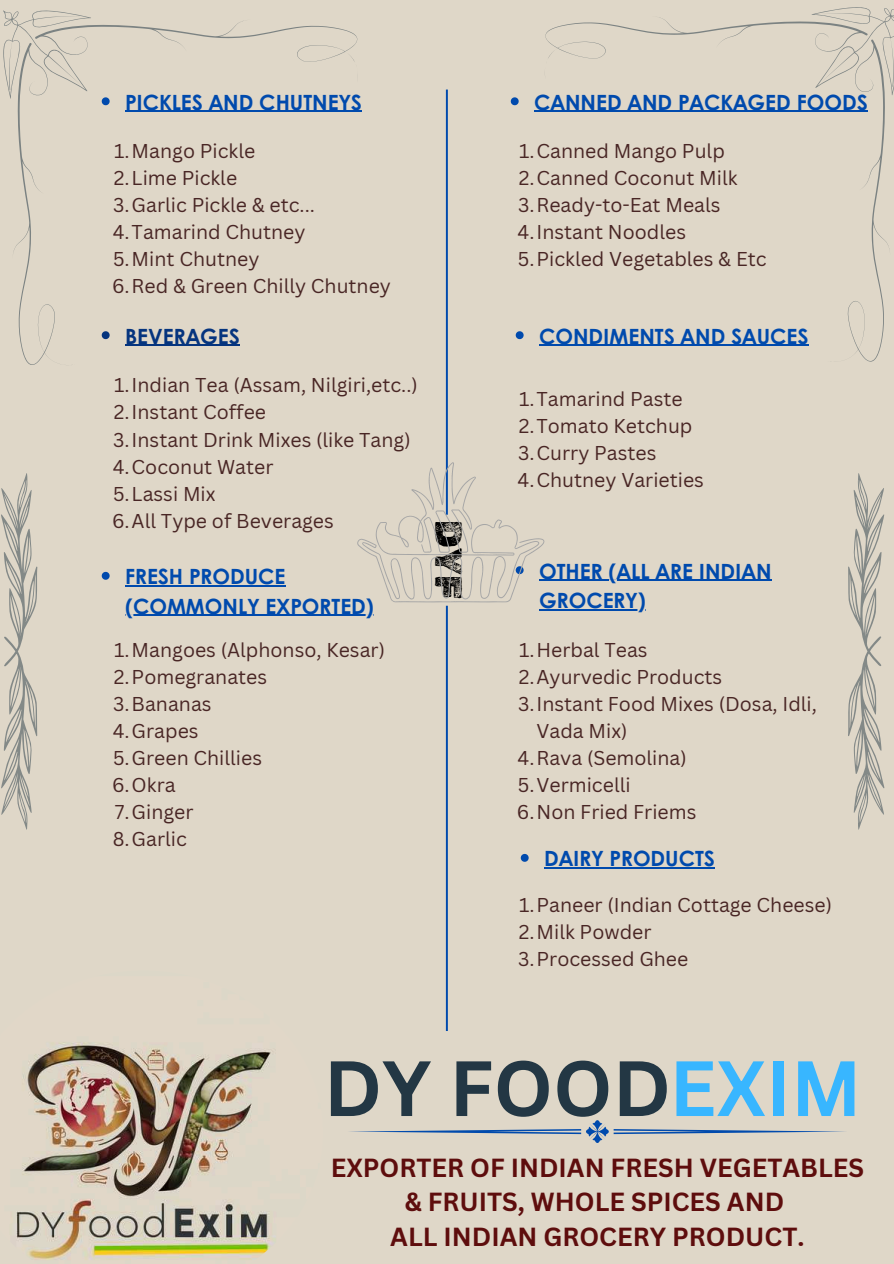
<style>
.page{position:relative;width:894px;height:1264px;background:#fff}
.page>*{position:absolute;margin:0;border:0;box-sizing:border-box;transform-origin:0 0}
.t1{font:700 76.5px "Canva Sans";color:#233744}
.t2{font:37.5px "Rubik Dirt";color:#000}
.t3{font:700 25.5px/34.8px "Canva Sans";color:#5e0d0d;text-align:center}
.t4{font:700 21px/29.2px "Century Gothic";color:#004aad}
.t5{font:700 21px "Century Gothic";color:#05347e}
.t6{font:19.5px/27px "Canva Sans";color:#492625}
.s1{color:#38b6ff}
</style>
<div class="page">
<div style="left:0;top:0;width:893px;height:1263px;background:#dfd7c8"></div>
<svg style="left:349px;top:1120px;width:496px;height:22px"></svg>
<hr style="left:539px;top:579px;width:232px;height:2px;background:#004aad">
<hr style="left:539px;top:609px;width:106px;height:1px;background:#004aad">
<img style="left:16px;top:1042px;width:259px;height:218px">
<svg style="left:544px;top:7px;width:349px;height:355px"></svg>
<svg style="left:3px;top:10px;width:354px;height:355px"></svg>
<svg style="left:1px;top:473px;width:36px;height:356px"></svg>
<svg style="left:102px;top:572px;width:8px;height:7px"></svg>
<hr style="left:125px;top:585px;width:160px;height:1px;background:#004aad">
<hr style="left:125px;top:614px;width:249px;height:1px;background:#004aad">
<hr style="left:544px;top:867px;width:170px;height:1px;background:#004aad">
<hr style="left:534px;top:111px;width:333px;height:1px;background:#004aad">
<svg style="left:357px;top:89px;width:187px;height:942px"></svg>
<hr style="left:539px;top:345px;width:269px;height:1px;background:#004aad">
<svg style="left:848px;top:473px;width:36px;height:356px"></svg>
<p class="t4" style="left:125px;top:87px;width:238px">PICKLES AND CHUTNEYS</p>
<p class="t6" style="left:112px;top:137px;width:280px">1.Mango Pickle<br>2.Lime Pickle<br>3.Garlic Pickle &amp; etc...<br>4.Tamarind Chutney<br>5.Mint Chutney<br>6.Red &amp; Green Chilly Chutney</p>
<p class="t5" style="left:125px;top:322px;width:116px">BEVERAGES</p>
<p class="t6" style="left:112px;top:372px;width:307px">1.Indian Tea (Assam, Nilgiri,etc..)<br>2.Instant Coffee<br>3.Instant Drink Mixes (like Tang)<br>4.Coconut Water<br>5.Lassi Mix<br>6.All Type of Beverages</p>
<p class="t4" style="left:125px;top:561px;width:250px">FRESH PRODUCE (COMMONLY EXPORTED)</p>
<p class="t6" style="left:112px;top:636px;width:274px">1.Mangoes (Alphonso, Kesar)<br>2.Pomegranates<br>3.Bananas<br>4.Grapes<br>5.Green Chillies<br>6.Okra<br>7.Ginger<br>8.Garlic</p>
<h2 class="t2" style="left:471px;top:520px;width:80px;rotate:90deg">DYF</h2>
<p class="t4" style="left:534px;top:87px;width:335px">CANNED AND PACKAGED FOODS</p>
<p class="t6" style="left:517px;top:137px;width:250px">1.Canned Mango Pulp<br>2.Canned Coconut Milk<br>3.Ready-to-Eat Meals<br>4.Instant Noodles<br>5.Pickled Vegetables &amp; Etc</p>
<p class="t4" style="left:539px;top:321px;width:271px">CONDIMENTS AND SAUCES</p>
<p class="t6" style="left:517px;top:385px;width:188px">1.Tamarind Paste<br>2.Tomato Ketchup<br>3.Curry Pastes<br>4.Chutney Varieties</p>
<p class="t4" style="left:539px;top:555px;width:234px">OTHER (ALL ARE INDIAN<br>GROCERY)</p>
<p class="t6" style="left:519px;top:636px;width:130px">1.Herbal Teas</p>
<p class="t6" style="left:518px;top:663px;width:205px">2.Ayurvedic Products</p>
<p class="t6" style="left:518px;top:690px;width:300px">3.Instant Food Mixes (Dosa, Idli,</p>
<p class="t6" style="left:536px;top:717px;width:92px">Vada Mix)</p>
<p class="t6" style="left:517px;top:744px;width:170px">4.Rava (Semolina)</p>
<p class="t6" style="left:517px;top:771px;width:114px">5.Vermicelli</p>
<p class="t6" style="left:516px;top:798px;width:181px">6.Non Fried Friems</p>
<p class="t4" style="left:544px;top:843px;width:172px">DAIRY PRODUCTS</p>
<p class="t6" style="left:518px;top:891px;width:315px">1.Paneer (Indian Cottage Cheese)<br>2.Milk Powder<br>3.Processed Ghee</p>
<h1 class="t1" style="left:324px;top:1042px;width:539px">DY FOOD<span class="s1">EXIM</span></h1>
<h3 class="t3" style="left:330px;top:1150px;width:534px">EXPORTER OF INDIAN FRESH VEGETABLES &amp; FRUITS, WHOLE SPICES AND<br>ALL INDIAN GROCERY PRODUCT.</h3>
</div>
